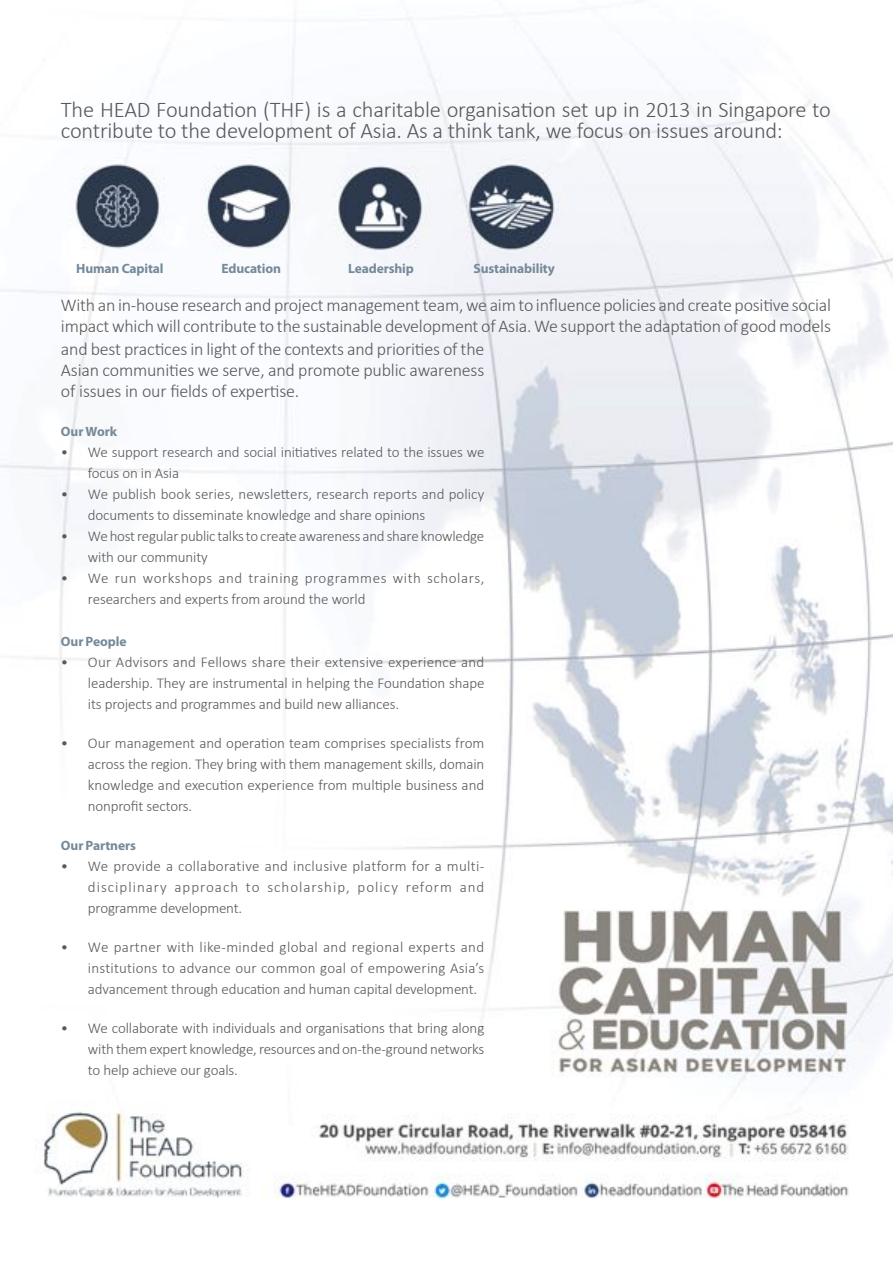
<style>
.page{position:relative;width:893px;height:1263px;background:#fff}
.page>*{position:absolute;margin:0;border:0;box-sizing:border-box;transform-origin:0 0}
.t1{font:300 22.5px/21px "Calibri";letter-spacing:-.01em;color:#58595b}
.t2{font:300 18px/21px "Calibri";letter-spacing:-.015em;color:#58595b}
.t3{font:300 15px/21px "Calibri";letter-spacing:-.01em;color:#58595b;text-align:justify}
.t4{font:300 15px/21px "Calibri";letter-spacing:.02em;color:#58595b}
.t5{font:700 13.5px "Myriad Pro";letter-spacing:-.01em;color:#748999}
</style>
<div class="page">
<img style="left:0;top:18px;width:893px;height:1181px">
<h1 class="t1" style="left:61px;top:99px;width:772px">The HEAD Foundation (THF) is a charitable organisation set up in 2013 in Singapore to contribute to the development of Asia. As a think tank, we focus on issues around:</h1>
<p class="t5" style="left:76px;top:260px;width:89px">Human Capital</p>
<p class="t5" style="left:221px;top:260px;width:61px">Education</p>
<p class="t5" style="left:348px;top:260px;width:67px">Leadership</p>
<p class="t5" style="left:474px;top:260px;width:83px">Sustainability</p>
<p class="t2" style="left:61px;top:294px;width:772px">With an in-house research and project management team, we aim to influence policies and create positive social impact which will contribute to the sustainable development of Asia. We support the adaptation of good models</p>
<p class="t2" style="left:61px;top:338px;width:425px;text-align:justify">and best practices in light of the contexts and priorities of the Asian communities we serve, and promote public awareness of issues in our fields of expertise.</p>
<p class="t5" style="left:61px;top:422px;width:58px">Our Work</p>
<p class="t3" style="left:88px;top:441px;width:398px;text-indent:-27px">• We support research and social initiatives related to the issues we focus on in Asia</p>
<p class="t3" style="left:88px;top:483px;width:398px;text-indent:-27px">• We publish book series, newsletters, research reports and policy documents to disseminate knowledge and share opinions</p>
<p class="t3" style="left:88px;top:525px;width:398px;text-indent:-27px">• We host regular public talks to create awareness and share knowledge with our community</p>
<p class="t4" style="left:88px;top:567px;width:398px;text-indent:-27px">• We run workshops and training programmes with scholars, researchers and experts from around the world</p>
<p class="t5" style="left:61px;top:632px;width:67px">Our People</p>
<p class="t3" style="left:88px;top:651px;width:398px;text-indent:-27px">• Our Advisors and Fellows share their extensive experience and leadership. They are instrumental in helping the Foundation shape its projects and programmes and build new alliances.</p>
<p class="t3" style="left:88px;top:732px;width:398px;text-indent:-27px">• Our management and operation team comprises specialists from across the region. They bring with them management skills, domain knowledge and execution experience from multiple business and nonprofit sectors.</p>
<p class="t5" style="left:61px;top:836px;width:77px">Our Partners</p>
<p class="t3" style="left:88px;top:855px;width:398px;text-indent:-27px">• We provide a collaborative and inclusive platform for a multi&shy;disciplinary approach to scholarship, policy reform and programme development.</p>
<p class="t3" style="left:88px;top:936px;width:398px;text-indent:-27px">• We partner with like-minded global and regional experts and institutions to advance our common goal of empowering Asia’s advancement through education and human capital development.</p>
<p class="t3" style="left:88px;top:1017px;width:398px;text-indent:-27px">• We collaborate with individuals and organisations that bring along with them expert knowledge, resources and on-the-ground networks to help achieve our goals.</p>
</div>
